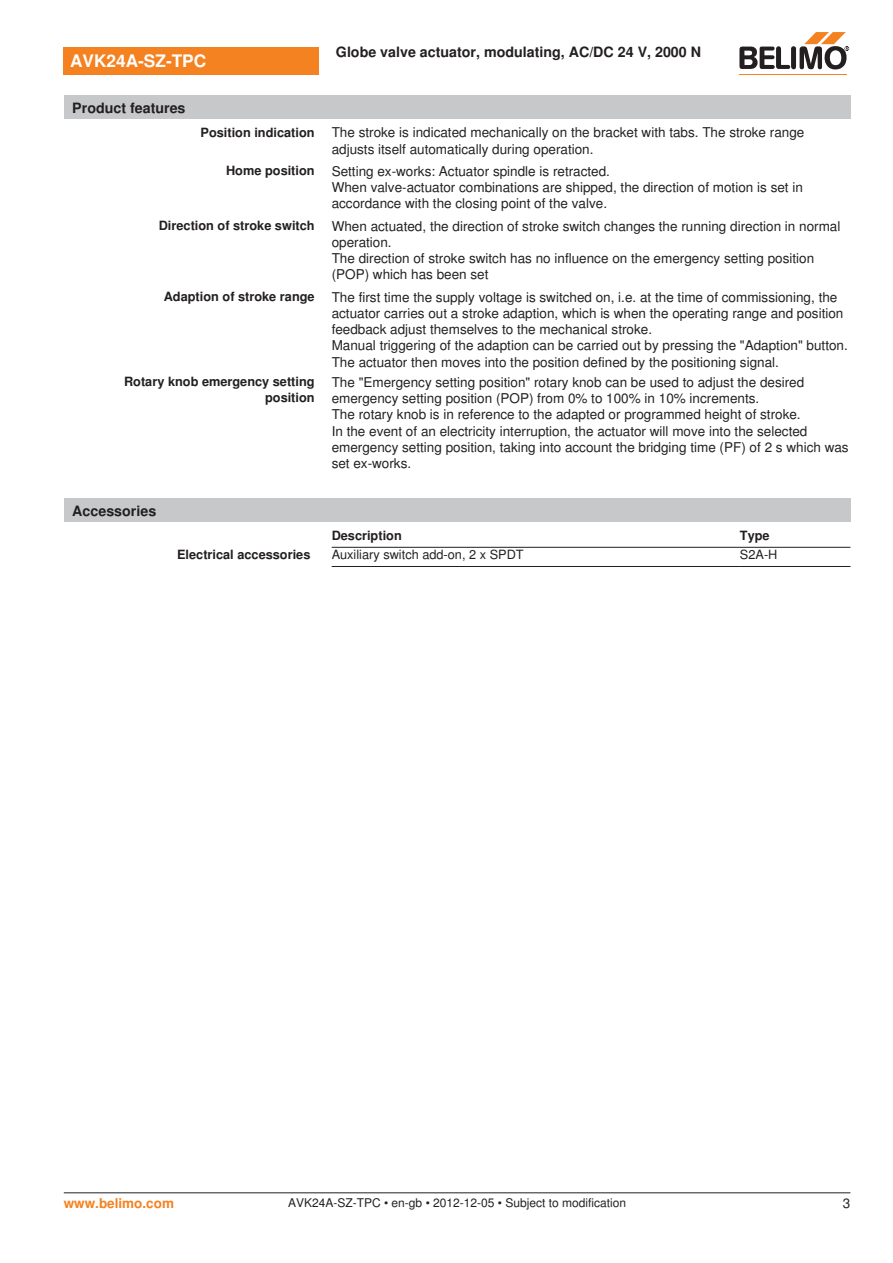
<style>
.page{position:relative;width:893px;height:1263px;background:#fff}
.page>*{position:absolute;margin:0;border:0;box-sizing:border-box;transform-origin:0 0}
.t1{font:700 17.25px "Nimbus Sans BEL";color:#fff}
.t2{font:700 14.25px "Nimbus Sans BEL";color:#231f20}
.t3{font:13.5px/16.2px "Nimbus Sans BEL";color:#231f20}
.t4{font:700 13.5px "Nimbus Sans BEL";color:#f58220}
.t5{font:700 12.75px/15.3px "Nimbus Sans BEL";color:#231f20;text-align:right}
.t6{font:12.75px "Nimbus Sans BEL";color:#231f20}
.t7{font:12px "Nimbus Sans BEL";color:#231f20}
</style>
<div class="page">
<div style="left:64px;top:499px;width:786px;height:23px;background:#c7c8ca"></div>
<hr style="left:332px;top:547px;width:408px;height:1px;background:#231f20">
<hr style="left:740px;top:547px;width:110px;height:1px;background:#231f20">
<hr style="left:332px;top:566px;width:408px;height:1px;background:#231f20">
<hr style="left:740px;top:566px;width:110px;height:1px;background:#231f20">
<div style="left:64px;top:47px;width:255px;height:27px;background:#f58220"></div>
<hr style="left:739px;top:74px;width:107px;height:1px;background:#f58220">
<svg style="left:739px;top:32px;width:110px;height:38px"></svg>
<div style="left:64px;top:96px;width:786px;height:23px;background:#c7c8ca"></div>
<hr style="left:64px;top:1192px;width:786px;height:1px;background:#231f20">
<p class="t1" style="left:70px;top:51px;width:138px">AVK24A-SZ-TPC</p>
<p class="t2" style="left:72px;top:99px;width:115px">Product features</p>
<p class="t2" style="left:336px;top:44px;width:367px">Globe valve actuator, modulating, AC/DC 24 V, 2000 N</p>
<p class="t5" style="left:201px;top:125px;width:116px">Position indication</p>
<p class="t3" style="left:332px;top:125px;width:474px">The stroke is indicated mechanically on the bracket with tabs. The stroke range adjusts itself automatically during operation.</p>
<p class="t5" style="left:226px;top:164px;width:90px">Home position</p>
<p class="t3" style="left:332px;top:163px;width:473px">Setting ex-works: Actuator spindle is retracted.<br>When valve-actuator combinations are shipped, the direction of motion is set in accordance with the closing point of the valve.</p>
<p class="t5" style="left:159px;top:219px;width:157px">Direction of stroke switch</p>
<p class="t3" style="left:332px;top:218px;width:510px">When actuated, the direction of stroke switch changes the running direction in normal operation.<br>The direction of stroke switch has no influence on the emergency setting position (POP) which has been set</p>
<p class="t5" style="left:164px;top:290px;width:152px">Adaption of stroke range</p>
<p class="t3" style="left:332px;top:289px;width:518px">The first time the supply voltage is switched on, i.e. at the time of commissioning, the actuator carries out a stroke adaption, which is when the operating range and position feedback adjust themselves to the mechanical stroke.<br>Manual triggering of the adaption can be carried out by pressing the "Adaption" button.<br>The actuator then moves into the position defined by the positioning signal.</p>
<p class="t5" style="left:124px;top:375px;width:192px">Rotary knob emergency setting position</p>
<p class="t3" style="left:332px;top:374px;width:518px">The "Emergency setting position" rotary knob can be used to adjust the desired emergency setting position (POP) from 0% to 100% in 10% increments.<br>The rotary knob is in reference to the adapted or programmed height of stroke.<br>In the event of an electricity interruption, the actuator will move into the selected emergency setting position, taking into account the bridging time (PF) of 2 s which was set ex-works.</p>
<p class="t2" style="left:72px;top:502px;width:85px">Accessories</p>
<p class="t5" style="left:332px;top:529px;width:72px">Description</p>
<p class="t5" style="left:740px;top:529px;width:31px">Type</p>
<p class="t5" style="left:177px;top:548px;width:135px">Electrical accessories</p>
<p class="t6" style="left:332px;top:547px;width:194px">Auxiliary switch add-on, 2 x SPDT</p>
<p class="t6" style="left:740px;top:547px;width:39px">S2A-H</p>
<p class="t4" style="left:64px;top:1195px;width:112px">www.belimo.com</p>
<p class="t7" style="left:288px;top:1196px;width:340px">AVK24A-SZ-TPC • en-gb • 2012-12-05 • Subject to modification</p>
<p class="t3" style="left:843px;top:1196px;width:9px">3</p>
</div>
